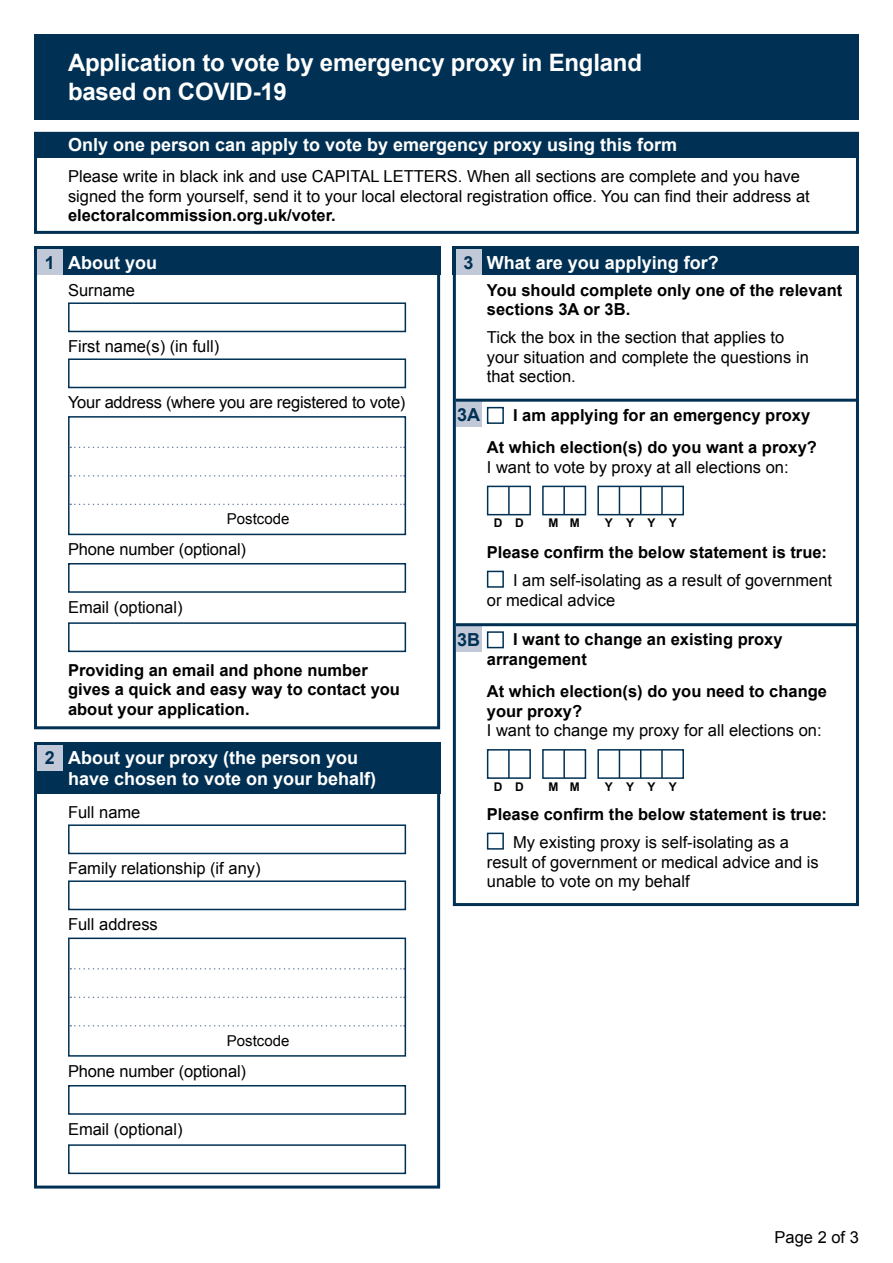
<style>
.page{position:relative;width:893px;height:1263px;background:#fff}
.page>*{position:absolute;margin:0;border:0;box-sizing:border-box;transform-origin:0 0}
.t1{font:700 24px/28.8px "Arial";letter-spacing:-.01em;color:#fff}
.t2{font:700 18px/21px "Arial";color:#fff}
.t3{font:700 18px "Arial";color:#003154}
.t4{font:16.5px/19.5px "Arial";color:#000}
.t5{font:700 16.5px/19.5px "Arial";color:#000}
.t6{font:15px "Arial";color:#000}
.t7{font:700 12px "Arial";color:#000}
.s1{font-weight:700}
.s2{color:#003154}
</style>
<div class="page">
<div style="left:34px;top:132px;width:825px;height:102px;border:3px solid #003154"></div>
<div style="left:34px;top:132px;width:825px;height:25px;background:#003154"></div>
<div style="left:34px;top:34px;width:825px;height:85px;background:#003154"></div>
<div style="left:34px;top:247px;width:406px;height:482px;border:3px solid #003154"></div>
<div style="left:34px;top:247px;width:406px;height:28px;background:#003154"></div>
<div style="left:37px;top:250px;width:26px;height:25px;background:#c1c8d8"></div>
<div style="left:68px;top:302px;width:338px;height:30px;background:#fff;border:2px solid #003154"></div>
<div style="left:68px;top:358px;width:338px;height:30px;background:#fff;border:2px solid #003154"></div>
<svg style="left:71px;top:447px;width:331px;height:1px"></svg>
<svg style="left:71px;top:475px;width:331px;height:2px"></svg>
<svg style="left:71px;top:504px;width:331px;height:1px"></svg>
<div style="left:68px;top:416px;width:338px;height:119px;border:2px solid #003154"></div>
<div style="left:68px;top:563px;width:338px;height:30px;background:#fff;border:2px solid #003154"></div>
<div style="left:68px;top:622px;width:338px;height:30px;background:#fff;border:2px solid #003154"></div>
<div style="left:34px;top:742px;width:406px;height:446px;border:3px solid #003154"></div>
<div style="left:34px;top:742px;width:406px;height:51px;background:#003154"></div>
<div style="left:37px;top:745px;width:26px;height:25px;background:#c1c8d8"></div>
<div style="left:68px;top:824px;width:338px;height:30px;background:#fff;border:2px solid #003154"></div>
<div style="left:68px;top:880px;width:338px;height:30px;background:#fff;border:2px solid #003154"></div>
<svg style="left:71px;top:968px;width:331px;height:1px"></svg>
<svg style="left:71px;top:996px;width:331px;height:2px"></svg>
<svg style="left:71px;top:1025px;width:331px;height:1px"></svg>
<div style="left:68px;top:937px;width:338px;height:120px;border:2px solid #003154"></div>
<div style="left:68px;top:1085px;width:338px;height:30px;background:#fff;border:2px solid #003154"></div>
<div style="left:68px;top:1144px;width:338px;height:30px;background:#fff;border:2px solid #003154"></div>
<div style="left:453px;top:248px;width:406px;height:658px;border:3px solid #003154"></div>
<div style="left:453px;top:247px;width:406px;height:28px;background:#003154"></div>
<div style="left:456px;top:250px;width:25px;height:25px;background:#c1c8d8"></div>
<div style="left:456px;top:402px;width:25px;height:25px;background:#c1c8d8"></div>
<div style="left:456px;top:626px;width:25px;height:26px;background:#c1c8d8"></div>
<div style="left:487px;top:407px;width:17px;height:17px;background:#fff;border:2px solid #003154"></div>
<div style="left:597px;top:486px;width:87px;height:29px;background:#fff;border:2px solid #003154"></div>
<svg style="left:619px;top:486px;width:1px;height:29px"></svg>
<svg style="left:640px;top:486px;width:1px;height:29px"></svg>
<hr style="left:661px;top:486px;width:2px;height:29px;background:#003154">
<div style="left:542px;top:486px;width:44px;height:29px;background:#fff;border:2px solid #003154"></div>
<hr style="left:563px;top:486px;width:2px;height:29px;background:#003154">
<div style="left:487px;top:486px;width:44px;height:29px;background:#fff;border:2px solid #003154"></div>
<hr style="left:508px;top:486px;width:2px;height:29px;background:#003154">
<div style="left:487px;top:571px;width:17px;height:17px;border:2px solid #003154"></div>
<div style="left:487px;top:631px;width:17px;height:17px;border:2px solid #003154"></div>
<div style="left:597px;top:749px;width:87px;height:30px;background:#fff;border:2px solid #003154"></div>
<svg style="left:619px;top:750px;width:1px;height:28px"></svg>
<svg style="left:640px;top:750px;width:1px;height:28px"></svg>
<hr style="left:661px;top:750px;width:2px;height:28px;background:#003154">
<div style="left:542px;top:749px;width:44px;height:30px;background:#fff;border:2px solid #003154"></div>
<hr style="left:563px;top:750px;width:2px;height:28px;background:#003154">
<div style="left:487px;top:749px;width:44px;height:30px;background:#fff;border:2px solid #003154"></div>
<hr style="left:508px;top:750px;width:2px;height:28px;background:#003154">
<div style="left:487px;top:833px;width:17px;height:17px;border:2px solid #003154"></div>
<hr style="left:456px;top:399px;width:400px;height:3px;background:#003154">
<hr style="left:456px;top:623px;width:400px;height:3px;background:#003154">
<h1 class="t1" style="left:68px;top:49px;width:575px">Application to vote by emergency proxy in England based on COVID-19</h1>
<h2 class="t2" style="left:68px;top:135px;width:611px">Only one person can apply to vote by emergency proxy using this form</h2>
<p class="t4" style="left:68px;top:167px;width:743px">Please write in black ink and use CAPITAL LETTERS. When all sections are complete and you have signed the form yourself, send it to your local electoral registration office. You can find their address at <span class="s1">electoralcommission.org.uk/voter.</span></p>
<h2 class="t2" style="left:45px;top:253px;width:114px"><span class="s2">1</span> About you</h2>
<p class="t4" style="left:68px;top:280px;width:68px">Surname</p>
<h2 class="t2" style="left:464px;top:253px;width:257px"><span class="s2">3</span> What are you applying for?</h2>
<h3 class="t5" style="left:487px;top:281px;width:357px">You should complete only one of the relevant sections 3A or 3B.</h3>
<p class="t4" style="left:487px;top:328px;width:323px">Tick the box in the section that applies to your situation and complete the questions in that section.</p>
<h2 class="t3" style="left:457px;top:403px;width:25px">3A</h2>
<h2 class="t5" style="left:513px;top:406px;width:299px">I am applying for an emergency proxy</h2>
<h3 class="t5" style="left:487px;top:438px;width:332px">At which election(s) do you want a proxy?</h3>
<p class="t4" style="left:487px;top:457px;width:303px">I want to vote by proxy at all elections on:</p>
<p class="t4" style="left:68px;top:336px;width:153px">First name(s) (in full)</p>
<p class="t4" style="left:68px;top:392px;width:339px">Your address (where you are registered to vote)</p>
<p class="t6" style="left:227px;top:509px;width:64px">Postcode</p>
<p class="t4" style="left:68px;top:540px;width:179px">Phone number (optional)</p>
<p class="t4" style="left:68px;top:598px;width:116px">Email (optional)</p>
<p class="t5" style="left:68px;top:661px;width:333px">Providing an email and phone number gives a quick and easy way to contact you about your application.</p>
<h2 class="t2" style="left:68px;top:748px;width:310px;text-indent:-23px"><span class="s2">2</span> About your proxy (the person you have chosen to vote on your behalf)</h2>
<p class="t4" style="left:68px;top:802px;width:74px">Full name</p>
<p class="t4" style="left:68px;top:858px;width:194px">Family relationship (if any)</p>
<p class="t4" style="left:68px;top:914px;width:91px">Full address</p>
<p class="t6" style="left:227px;top:1030px;width:64px">Postcode</p>
<p class="t4" style="left:68px;top:1062px;width:179px">Phone number (optional)</p>
<p class="t4" style="left:68px;top:1120px;width:116px">Email (optional)</p>
<p class="t7" style="left:515px;top:515px;width:10px">D</p>
<p class="t7" style="left:570px;top:515px;width:11px">M</p>
<p class="t7" style="left:626px;top:515px;width:10px">Y</p>
<p class="t7" style="left:669px;top:515px;width:10px">Y</p>
<h3 class="t5" style="left:487px;top:543px;width:342px">Please confirm the below statement is true:</h3>
<p class="t4" style="left:487px;top:571px;width:347px;text-indent:26px">I am self-isolating as a result of government or medical advice</p>
<p class="t7" style="left:494px;top:515px;width:10px">D</p>
<p class="t7" style="left:549px;top:515px;width:11px">M</p>
<p class="t7" style="left:605px;top:515px;width:10px">Y</p>
<p class="t7" style="left:647px;top:515px;width:10px">Y</p>
<h2 class="t3" style="left:457px;top:627px;width:25px">3B</h2>
<h3 class="t5" style="left:487px;top:630px;width:297px;text-indent:26px">I want to change an existing proxy arrangement</h3>
<h3 class="t5" style="left:487px;top:682px;width:342px">At which election(s) do you need to change your proxy?</h3>
<p class="t4" style="left:487px;top:721px;width:336px">I want to change my proxy for all elections on:</p>
<p class="t7" style="left:515px;top:778px;width:10px">D</p>
<p class="t7" style="left:570px;top:778px;width:11px">M</p>
<p class="t7" style="left:626px;top:778px;width:10px">Y</p>
<p class="t7" style="left:669px;top:778px;width:10px">Y</p>
<h3 class="t5" style="left:487px;top:805px;width:342px">Please confirm the below statement is true:</h3>
<p class="t4" style="left:487px;top:833px;width:333px;text-indent:26px">My existing proxy is self-isolating as a result of government or medical advice and is unable to vote on my behalf</p>
<p class="t7" style="left:494px;top:778px;width:10px">D</p>
<p class="t7" style="left:549px;top:778px;width:11px">M</p>
<p class="t7" style="left:605px;top:778px;width:10px">Y</p>
<p class="t7" style="left:647px;top:778px;width:10px">Y</p>
<p class="t4" style="left:774px;top:1228px;width:86px">Page 2 of 3</p>
</div>
